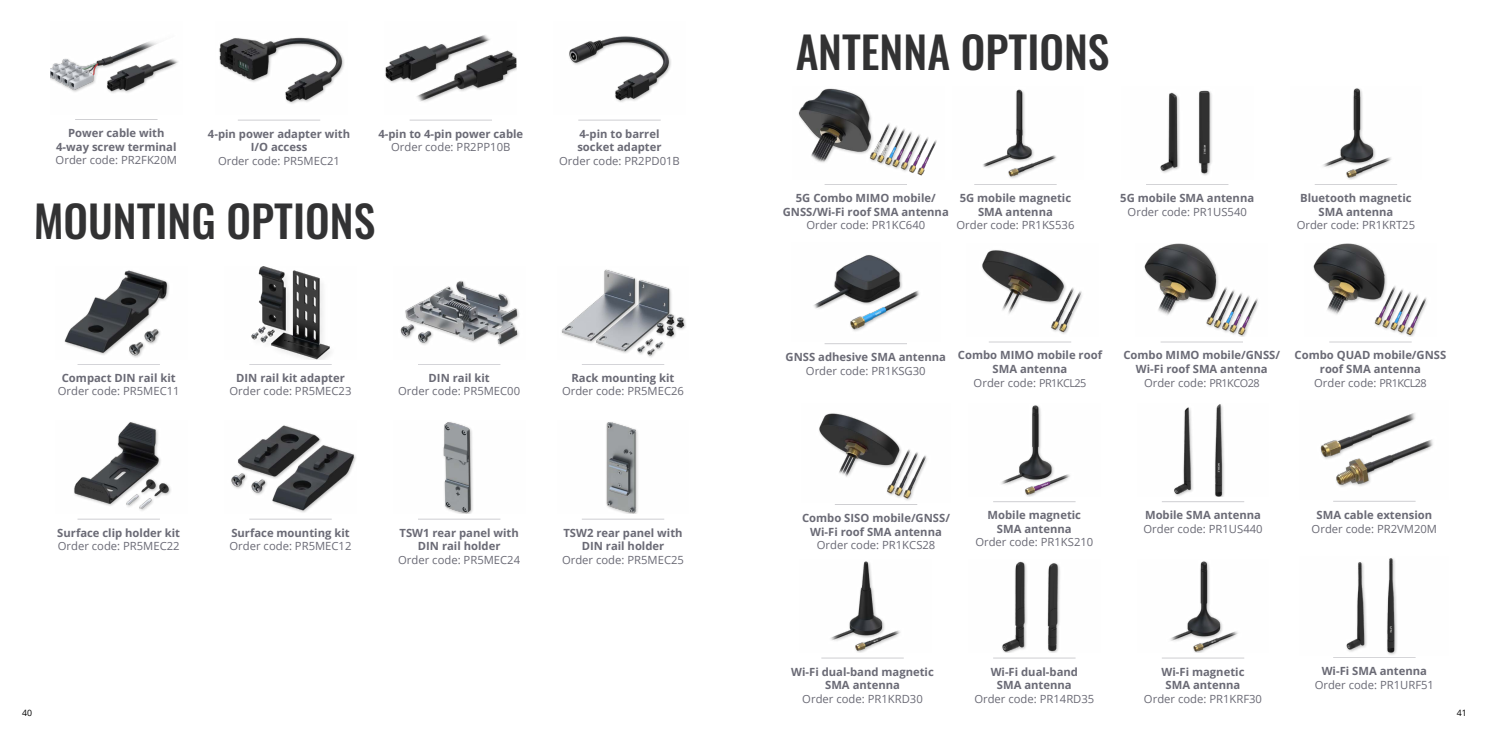
<style>
.page{position:relative;width:1489px;height:745px;background:#fff}
.page>*{position:absolute;margin:0;border:0;box-sizing:border-box;transform-origin:0 0}
.t1{font:500 43.75px "Oswald";color:#2e2e2f}
.t2{font:700 11.25px/13.5px "Open Sans";color:#6a6a75;text-align:center}
.t3{font:11.25px "Open Sans";color:#6a6a75}
.t4{font:8.75px "Open Sans";color:#000}
.s1{font-weight:400}
.s2{font-weight:400;font-size:10.88px}
</style>
<div class="page">
<hr style="left:238px;top:120px;width:82px;height:1px;background:#6a6a75">
<hr style="left:77px;top:364px;width:83px;height:1px;background:#6a6a75">
<hr style="left:77px;top:518px;width:83px;height:1px;background:#6a6a75">
<img style="left:219px;top:37px;width:125px;height:67px">
<img style="left:64px;top:270px;width:105px;height:88px">
<img style="left:74px;top:422px;width:97px;height:89px">
<hr style="left:409px;top:120px;width:83px;height:1px;background:#6a6a75">
<hr style="left:249px;top:364px;width:83px;height:1px;background:#6a6a75">
<hr style="left:249px;top:518px;width:83px;height:1px;background:#6a6a75">
<hr style="left:578px;top:120px;width:82px;height:1px;background:#6a6a75">
<hr style="left:418px;top:364px;width:82px;height:1px;background:#6a6a75">
<hr style="left:418px;top:518px;width:82px;height:1px;background:#6a6a75">
<hr style="left:582px;top:364px;width:82px;height:1px;background:#6a6a75">
<hr style="left:582px;top:518px;width:82px;height:1px;background:#6a6a75">
<img style="left:385px;top:35px;width:131px;height:67px">
<img style="left:251px;top:266px;width:80px;height:93px">
<img style="left:231px;top:425px;width:125px;height:88px">
<img style="left:569px;top:36px;width:102px;height:66px">
<img style="left:400px;top:280px;width:119px;height:66px">
<img style="left:443px;top:422px;width:30px;height:91px">
<img style="left:561px;top:269px;width:125px;height:88px">
<img style="left:606px;top:422px;width:32px;height:91px">
<hr style="left:75px;top:119px;width:82px;height:1px;background:#6a6a75">
<img style="left:50px;top:41px;width:128px;height:52px">
<hr style="left:974px;top:184px;width:82px;height:1px;background:#6a6a75">
<hr style="left:824px;top:184px;width:83px;height:1px;background:#6a6a75">
<hr style="left:988px;top:341px;width:83px;height:1px;background:#6a6a75">
<hr style="left:821px;top:657px;width:82px;height:1px;background:#6a6a75">
<img style="left:983px;top:89px;width:74px;height:90px">
<img style="left:798px;top:88px;width:139px;height:88px">
<img style="left:982px;top:250px;width:100px;height:84px">
<img style="left:830px;top:561px;width:71px;height:91px">
<hr style="left:824px;top:343px;width:83px;height:1px;background:#6a6a75">
<hr style="left:834px;top:504px;width:83px;height:1px;background:#6a6a75">
<hr style="left:1332px;top:500px;width:83px;height:1px;background:#6a6a75">
<hr style="left:1332px;top:657px;width:83px;height:1px;background:#6a6a75">
<hr style="left:1145px;top:184px;width:83px;height:1px;background:#6a6a75">
<hr style="left:1160px;top:341px;width:82px;height:1px;background:#6a6a75">
<hr style="left:993px;top:501px;width:82px;height:1px;background:#6a6a75">
<hr style="left:993px;top:657px;width:82px;height:1px;background:#6a6a75">
<hr style="left:1314px;top:184px;width:82px;height:1px;background:#6a6a75">
<hr style="left:1329px;top:341px;width:82px;height:1px;background:#6a6a75">
<hr style="left:1161px;top:501px;width:83px;height:1px;background:#6a6a75">
<hr style="left:1161px;top:657px;width:83px;height:1px;background:#6a6a75">
<img style="left:1160px;top:90px;width:52px;height:86px">
<img style="left:1144px;top:243px;width:114px;height:93px">
<img style="left:1001px;top:405px;width:69px;height:91px">
<img style="left:1002px;top:561px;width:58px;height:91px">
<img style="left:1323px;top:88px;width:69px;height:91px">
<img style="left:1313px;top:243px;width:114px;height:93px">
<img style="left:1174px;top:404px;width:50px;height:92px">
<img style="left:1170px;top:561px;width:68px;height:91px">
<img style="left:813px;top:255px;width:107px;height:76px">
<img style="left:819px;top:413px;width:108px;height:88px">
<img style="left:1320px;top:413px;width:113px;height:74px">
<img style="left:1346px;top:558px;width:51px;height:97px">
<h1 class="t1" style="left:795px;top:29px;width:315px">ANTENNA OPTIONS</h1>
<p class="t2" style="left:56px;top:126px;width:122px">Power cable with<br>4-way screw terminal</p>
<p class="t3" style="left:56px;top:152px;width:123px">Order code: PR2FK20M</p>
<p class="t2" style="left:208px;top:126px;width:144px">4-pin power adapter with<br>I/O access</p>
<p class="t3" style="left:218px;top:153px;width:123px">Order code: PR5MEC21</p>
<p class="t2" style="left:378px;top:126px;width:146px">4-pin to 4-pin power cable</p>
<p class="t3" style="left:391px;top:139px;width:121px">Order code: PR2PP10B</p>
<p class="t2" style="left:577px;top:126px;width:86px;text-align:left">4-pin to barrel socket adapter</p>
<p class="t3" style="left:559px;top:153px;width:122px">Order code: PR2PD01B</p>
<h1 class="t1" style="left:34px;top:198px;width:343px">MOUNTING OPTIONS</h1>
<p class="t2" style="left:782px;top:191px;width:167px">5G Combo MIMO mobile/<br>GNSS/Wi-Fi roof SMA antenna</p>
<p class="t3" style="left:806px;top:217px;width:120px">Order code: PR1KC640</p>
<p class="t2" style="left:959px;top:191px;width:113px">5G mobile magnetic<br>SMA antenna</p>
<p class="t3" style="left:956px;top:217px;width:119px">Order code: PR1KS536</p>
<p class="t2" style="left:1120px;top:191px;width:135px">5G mobile SMA antenna</p>
<p class="t3" style="left:1127px;top:204px;width:121px">Order code: PR1US540</p>
<p class="t2" style="left:1300px;top:191px;width:113px">Bluetooth magnetic<br>SMA antenna</p>
<p class="t3" style="left:1296px;top:217px;width:120px">Order code: PR1KRT25</p>
<p class="t2" style="left:62px;top:370px;width:115px">Compact DIN rail kit</p>
<p class="t3" style="left:58px;top:383px;width:123px">Order code: PR5MEC11</p>
<p class="t2" style="left:236px;top:370px;width:110px">DIN rail kit adapter</p>
<p class="t3" style="left:229px;top:383px;width:123px">Order code: PR5MEC23</p>
<p class="t2" style="left:428px;top:370px;width:63px">DIN rail kit</p>
<p class="t3" style="left:398px;top:383px;width:123px">Order code: PR5MEC00</p>
<p class="t2" style="left:571px;top:370px;width:104px">Rack mounting kit</p>
<p class="t3" style="left:562px;top:383px;width:123px">Order code: PR5MEC26</p>
<p class="t2" style="left:785px;top:350px;width:162px">GNSS adhesive SMA antenna</p>
<p class="t3" style="left:806px;top:363px;width:121px">Order code: PR1KSG30</p>
<p class="t2" style="left:957px;top:348px;width:145px">Combo MIMO mobile roof<br>SMA antenna<br><span class="s1">Order code:</span> <span class="s2">PR1KCL25</span></p>
<p class="t2" style="left:1123px;top:348px;width:158px">Combo MIMO mobile/GNSS/<br>Wi-Fi roof SMA antenna<br><span class="s1">Order code:</span> <span class="s2">PR1KCO28</span></p>
<p class="t2" style="left:1294px;top:348px;width:153px">Combo QUAD mobile/GNSS roof SMA antenna<br><span class="s1">Order code:</span> <span class="s2">PR1KCL28</span></p>
<p class="t2" style="left:57px;top:525px;width:124px">Surface clip holder kit</p>
<p class="t3" style="left:58px;top:538px;width:123px">Order code: PR5MEC22</p>
<p class="t2" style="left:231px;top:525px;width:120px">Surface mounting kit</p>
<p class="t3" style="left:229px;top:538px;width:123px">Order code: PR5MEC12</p>
<p class="t2" style="left:399px;top:525px;width:121px">TSW1 rear panel with<br>DIN rail holder</p>
<p class="t3" style="left:398px;top:551px;width:123px">Order code: PR5MEC24</p>
<p class="t2" style="left:563px;top:525px;width:121px">TSW2 rear panel with<br>DIN rail holder</p>
<p class="t3" style="left:562px;top:551px;width:123px">Order code: PR5MEC25</p>
<p class="t2" style="left:802px;top:510px;width:149px">Combo SISO mobile/GNSS/<br>Wi-Fi roof SMA antenna</p>
<p class="t3" style="left:816px;top:537px;width:120px">Order code: PR1KCS28</p>
<p class="t2" style="left:987px;top:507px;width:95px">Mobile magnetic<br>SMA antenna</p>
<p class="t3" style="left:975px;top:534px;width:119px">Order code: PR1KS210</p>
<p class="t2" style="left:1144px;top:507px;width:117px">Mobile SMA antenna</p>
<p class="t3" style="left:1143px;top:520px;width:121px">Order code: PR1US440</p>
<p class="t2" style="left:1316px;top:507px;width:117px">SMA cable extension</p>
<p class="t3" style="left:1311px;top:520px;width:127px">Order code: PR2VM20M</p>
<p class="t2" style="left:791px;top:664px;width:144px">Wi-Fi dual-band magnetic<br>SMA antenna</p>
<p class="t3" style="left:802px;top:690px;width:122px">Order code: PR1KRD30</p>
<p class="t2" style="left:990px;top:664px;width:89px">Wi-Fi dual-band<br>SMA antenna</p>
<p class="t3" style="left:974px;top:690px;width:121px">Order code: PR14RD35</p>
<p class="t2" style="left:1161px;top:664px;width:84px">Wi-Fi magnetic<br>SMA antenna</p>
<p class="t3" style="left:1143px;top:690px;width:120px">Order code: PR1KRF30</p>
<p class="t2" style="left:1321px;top:663px;width:107px">Wi-Fi SMA antenna</p>
<p class="t3" style="left:1314px;top:676px;width:121px">Order code: PR1URF51</p>
<p class="t4" style="left:22px;top:706px;width:12px">40</p>
<p class="t4" style="left:1456px;top:706px;width:12px">41</p>
</div>
